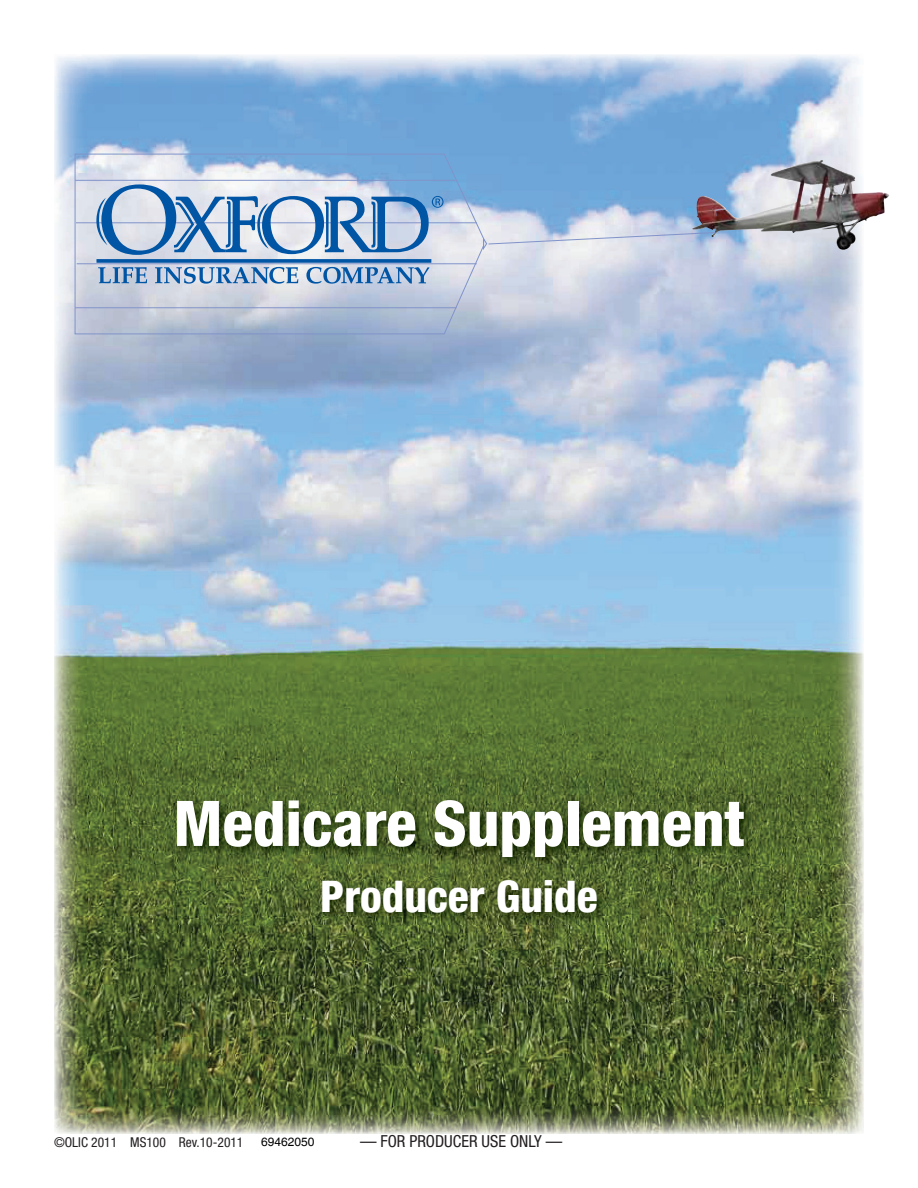
<style>
.page{position:relative;width:918px;height:1188px;background:#fff}
.page>*{position:absolute;margin:0;border:0;box-sizing:border-box;transform-origin:0 0}
.t1{font:800 condensed 63px "Helvetica Neue";color:#fff}
.t2{font:800 condensed 43.5px "Helvetica Neue";color:#fff}
.t3{font:condensed 16.5px "Helvetica Neue";color:#231f20}
.t4{font:condensed 13.5px "Helvetica Neue";color:#231f20}
.t5{font:12px "Helvetica World";color:#000}
</style>
<div class="page">
<img style="left:54px;top:54px;width:810px;height:771px">
<img style="left:54px;top:825px;width:151px;height:309px">
<img style="left:713px;top:825px;width:151px;height:309px">
<img style="left:205px;top:924px;width:508px;height:210px">
<img style="left:771px;top:160px;width:50px;height:23px">
<img style="left:173px;top:796px;width:583px;height:128px">
<svg style="left:74px;top:153px;width:412px;height:182px"></svg>
<svg style="left:482px;top:232px;width:234px;height:19px"></svg>
<h1 class="t1" style="left:173px;top:785px;width:573px">Medicare Supplement</h1>
<h2 class="t2" style="left:320px;top:869px;width:279px">Producer Guide</h2>
<p class="t4" style="left:54px;top:1134px;width:191px">©OLIC 2011 MS100 Rev.10-2011</p>
<p class="t5" style="left:261px;top:1135px;width:55px">69462050</p>
<p class="t3" style="left:360px;top:1132px;width:204px">— FOR PRODUCER USE ONLY —</p>
</div>
